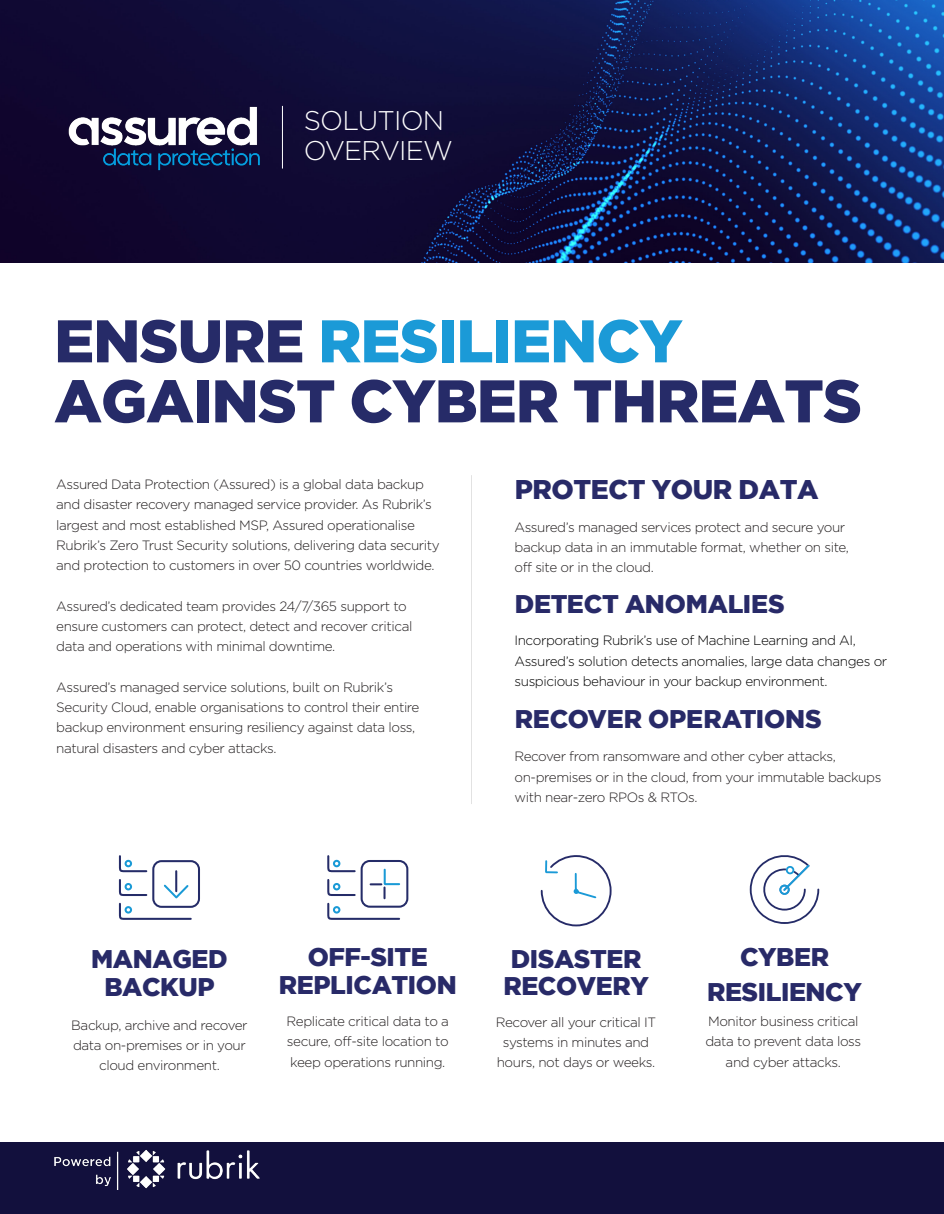
<style>
.page{position:relative;width:944px;height:1214px;background:#fff}
.page>*{position:absolute;margin:0;border:0;box-sizing:border-box;transform-origin:0 0}
.MAIN_HEADLINE{font:900 60px/60px "Gotham";letter-spacing:-.015em;color:#262b68}
.t1{font:300 27px "Gotham";letter-spacing:-.03em;color:#fff}
.SUB_HEADINGS{font:900 27px "Gotham";letter-spacing:-.015em;color:#282a68}
.Body_Text{font:900 25.5px/27.8px "Gotham";letter-spacing:-.015em;color:#282a68;text-align:center}
.Body_Text-2{font:300 13.5px/20.2px "Gotham";letter-spacing:-.03em;color:#231f20}
.Body_Text-3{font:300 13.5px/20.2px "Gotham";letter-spacing:-.03em;color:#000}
.s1{color:#1b9ad7}
</style>
<div class="page">
<img style="left:1px;top:1px;width:942px;height:262px">
<img style="left:68px;top:105px;width:193px;height:66px">
<hr style="left:282px;top:106px;width:1px;height:62px;background:#fff">
<div style="left:0;top:1142px;width:944px;height:72px;background:#12103d"></div>
<img style="left:54px;top:1150px;width:206px;height:39px">
<svg style="left:540px;top:855px;width:71px;height:71px"></svg>
<svg style="left:119px;top:855px;width:81px;height:64px"></svg>
<div style="left:360px;top:860px;width:48px;height:47px;border:2px solid #252c68;border-radius:8px"></div>
<svg style="left:327px;top:855px;width:74px;height:64px"></svg>
<svg style="left:749px;top:855px;width:70px;height:69px"></svg>
<hr style="left:471px;top:475px;width:1px;height:329px;background:#040503">
<p class="t1" style="left:304px;top:106px;width:142px">SOLUTION</p>
<p class="t1" style="left:304px;top:136px;width:151px">OVERVIEW</p>
<p class="MAIN_HEADLINE" style="left:54px;top:309px;width:809px">ENSURE <span class="s1">RESILIENCY<br></span>AGAINST CYBER THREATS</p>
<p class="Body_Text-2" style="left:56px;top:474px;width:385px">Assured Data Protection (Assured) is a global data backup and disaster recovery managed service provider. As Rubrik’s largest and most established MSP, Assured operationalise Rubrik’s Zero Trust Security solutions, delivering data security and protection to customers in over 50 countries worldwide.</p>
<p class="Body_Text-2" style="left:56px;top:595px;width:358px">Assured’s dedicated team provides 24/7/365 support to ensure customers can protect, detect and recover critical data and operations with minimal downtime.</p>
<p class="Body_Text-2" style="left:56px;top:676px;width:365px">Assured’s managed service solutions, built on Rubrik’s Security Cloud, enable organisations to control their entire backup environment ensuring resiliency against data loss, natural disasters and cyber attacks.</p>
<p class="SUB_HEADINGS" style="left:514px;top:474px;width:305px">PROTECT YOUR DATA</p>
<p class="Body_Text-2" style="left:514px;top:516px;width:336px">Assured’s managed services protect and secure your backup data in an immutable format, whether on site, off site or in the cloud.</p>
<p class="Body_Text" style="left:514px;top:589px;width:272px">DETECT ANOMALIES</p>
<p class="Body_Text-3" style="left:514px;top:630px;width:374px">Incorporating Rubrik’s use of Machine Learning and AI,<br>Assured’s solution detects anomalies, large data changes or suspicious behaviour in your backup environment.</p>
<p class="Body_Text" style="left:514px;top:705px;width:309px">RECOVER OPERATIONS</p>
<p class="Body_Text-2" style="left:514px;top:746px;width:323px">Recover from ransomware and other cyber attacks,</p>
<p class="Body_Text-2" style="left:514px;top:766px;width:368px">on-premises or in the cloud, from your immutable backups with near-zero RPOs &amp; RTOs.</p>
<p class="Body_Text" style="left:279px;top:943px;width:179px">OFF-SITE<br>REPLICATION</p>
<p class="Body_Text" style="left:740px;top:943px;width:90px">CYBER</p>
<p class="Body_Text" style="left:503px;top:944px;width:147px;text-align:left">DISASTER<br>RECOVERY</p>
<p class="Body_Text-2" style="left:496px;top:1011px;width:162px;text-align:center">Recover all your critical IT systems in minutes and hours, not days or weeks.</p>
<p class="Body_Text" style="left:91px;top:944px;width:138px">MANAGED<br>BACKUP</p>
<p class="Body_Text-2" style="left:71px;top:1014px;width:178px;text-align:center">Backup, archive and recover data on-premises or in your cloud environment.</p>
<p class="Body_Text-2" style="left:287px;top:1011px;width:164px;text-align:justify">Replicate critical data to a secure, off-site location to keep operations running.</p>
<p class="Body_Text" style="left:707px;top:977px;width:156px">RESILIENCY</p>
<p class="Body_Text-2" style="left:705px;top:1011px;width:157px;text-align:center">Monitor business critical data to prevent data loss and cyber attacks.</p>
</div>
